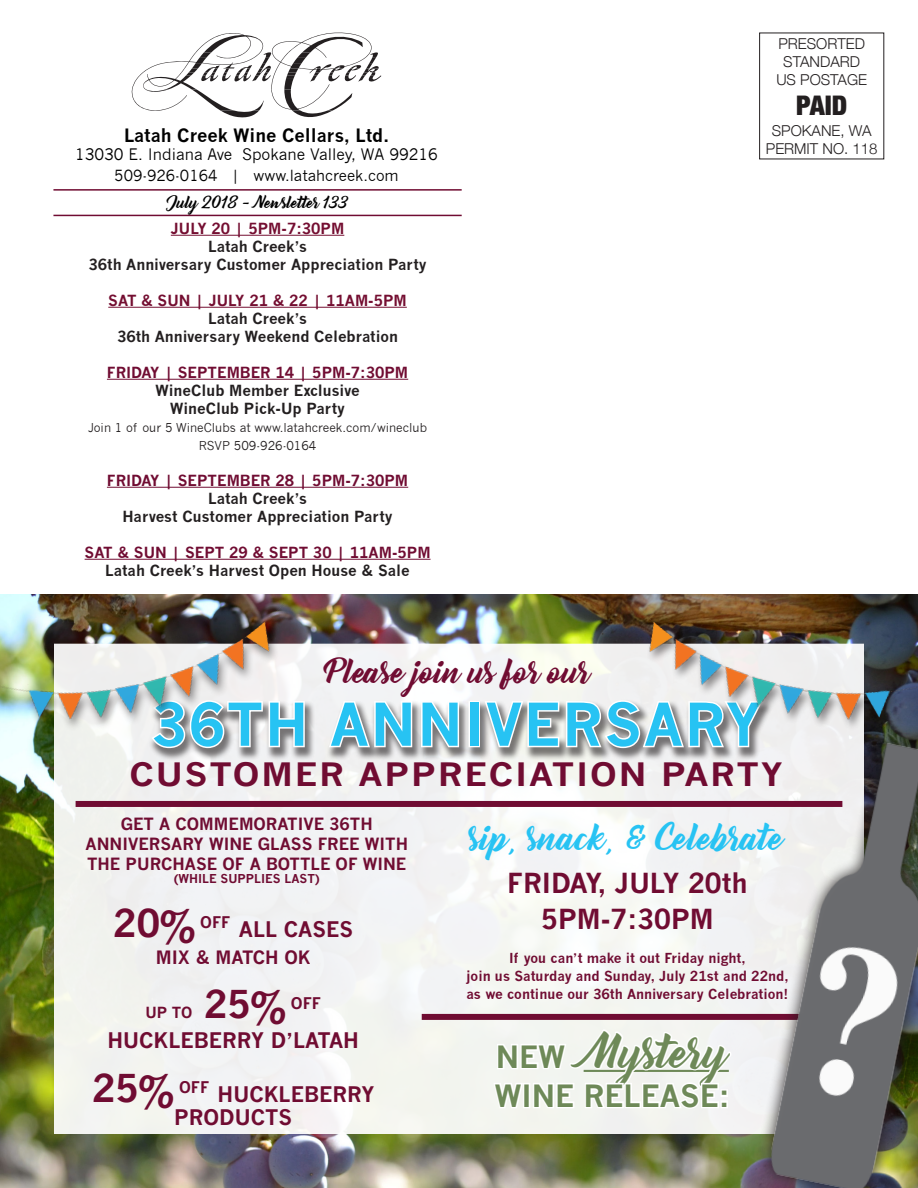
<style>
.page{position:relative;width:918px;height:1188px;background:#fff}
.page>*{position:absolute;margin:0;border:0;box-sizing:border-box;transform-origin:0 0}
.Headline{font:700 57.75px "News Gothic";letter-spacing:.03em;color:#27c3f3}
.Headline-2{font:42px "Bernadette";color:#6e8958}
.Headline-3{font:700 37.5px "News Gothic";color:#700c32}
.Headline-4{font:33px "Bernadette";color:#27c3f3}
.Headline-5{font:700 31.5px "News Gothic";letter-spacing:.05em;color:#700c32;scale:1.13 1}
.Headline-6{font:30px "Bernadette";color:#700c32}
.Headline-7{font:700 30px "News Gothic";color:#6e8958}
.Headline-8{font:700 27px/36px "News Gothic";color:#700c32;text-align:center}
.t1{font:900 condensed 27px "Helvetica Neue";color:#231f20}
.Headline-9{font:700 21px/22.5px "News Gothic";color:#700c32}
.t2{font:700 18px "News Gothic";color:#000}
.Headline-10{font:700 18px "News Gothic";color:#700c32}
.Headline-11{font:700 16.5px/19.8px "News Gothic";color:#700c32;text-align:center}
.Headline-12{font:700 15.75px "News Gothic";color:#700c32}
.t3{font:15.6px "News Gothic";color:#000}
.t4{font:700 15px/18px "News Gothic";color:#231f20;text-align:center}
.Headline-13{font:700 15px "News Gothic";color:#700c32}
.t5{font:300 15px/18px "Helvetica Neue";color:#231f20;text-align:center}
.t6{font:700 15px "News Gothic";color:#740e31}
.t7{font:15px "News Gothic";color:#000}
.Headline-14{font:15px "Bernadette";color:#000}
.t8{font:700 13.5px/18px "News Gothic";color:#700c32;text-align:center}
.t9{font:12px "News Gothic";color:#231f20}
.Headline-15{font:700 12px "News Gothic";color:#700c32}
.s1{font-family:"News Gothic";font-weight:700;font-size:30px}
</style>
<div class="page">
<svg style="left:132px;top:32px;width:249px;height:86px"></svg>
<img style="left:0;top:594px;width:918px;height:594px">
<div style="left:54px;top:644px;width:810px;height:490px;background:#f2f3f2"></div>
<hr style="left:171px;top:235px;width:173px;height:1px;background:#740e31">
<hr style="left:108px;top:307px;width:299px;height:1px;background:#740e31">
<hr style="left:107px;top:379px;width:301px;height:1px;background:#700c32">
<hr style="left:107px;top:487px;width:301px;height:1px;background:#700c32">
<hr style="left:85px;top:559px;width:346px;height:1px;background:#700c32">
<div style="left:422px;top:1014px;width:408px;height:6px;background:#700c32"></div>
<svg style="left:492px;top:1019px;width:242px;height:89px"></svg>
<div style="left:721px;top:1089px;width:7px;height:8px;border:3px solid #fff"></div>
<div style="left:721px;top:1100px;width:7px;height:8px;border:3px solid #fff"></div>
<div style="left:148px;top:699px;width:624px;height:62px;background:#231f20;opacity:.6"></div>
<svg style="left:149px;top:699px;width:157px;height:51px"></svg>
<svg style="left:327px;top:700px;width:87px;height:50px"></svg>
<svg style="left:420px;top:700px;width:41px;height:49px"></svg>
<div style="left:469px;top:701px;width:11px;height:46px;border:3px solid #fff"></div>
<svg style="left:483px;top:699px;width:269px;height:51px"></svg>
<div style="left:76px;top:801px;width:766px;height:6px;background:#700c32"></div>
<img style="left:752px;top:747px;width:166px;height:441px">
<hr style="left:53px;top:215px;width:409px;height:1px;background:#700c32">
<hr style="left:53px;top:189px;width:409px;height:2px;background:#700c32">
<img style="left:616px;top:595px;width:302px;height:152px">
<img style="left:0;top:595px;width:302px;height:152px">
<p class="t2" style="left:124px;top:124px;width:266px">Latah Creek Wine Cellars, Ltd.</p>
<p class="t3" style="left:75px;top:146px;width:364px">13030 E. Indiana Ave Spokane Valley, WA 99216</p>
<p class="t7" style="left:114px;top:167px;width:286px">509-926-0164 | www.latahcreek.com</p>
<p class="t6" style="left:171px;top:219px;width:175px">JULY 20 | 5PM-7:30PM</p>
<p class="t4" style="left:88px;top:237px;width:340px">Latah Creek’s<br>36th Anniversary Customer Appreciation Party</p>
<p class="t6" style="left:108px;top:291px;width:300px">SAT &amp; SUN | JULY 21 &amp; 22 | 11AM-5PM</p>
<p class="t4" style="left:117px;top:309px;width:283px">Latah Creek’s<br>36th Anniversary Weekend Celebration</p>
<p class="Headline-13" style="left:107px;top:363px;width:303px">FRIDAY | SEPTEMBER 14 | 5PM-7:30PM</p>
<p class="t4" style="left:156px;top:381px;width:206px">WineClub Member Exclusive</p>
<p class="t4" style="left:170px;top:399px;width:176px">WineClub Pick-Up Party</p>
<p class="t9" style="left:88px;top:421px;width:341px">Join 1 of our 5 WineClubs at www.latahcreek.com/wineclub</p>
<p class="t9" style="left:199px;top:439px;width:119px">RSVP 509-926-0164</p>
<p class="Headline-13" style="left:107px;top:471px;width:303px">FRIDAY | SEPTEMBER 28 | 5PM-7:30PM</p>
<p class="t4" style="left:122px;top:489px;width:272px">Latah Creek’s<br>Harvest Customer Appreciation Party</p>
<p class="Headline-13" style="left:85px;top:543px;width:348px">SAT &amp; SUN | SEPT 29 &amp; SEPT 30 | 11AM-5PM</p>
<p class="t4" style="left:105px;top:561px;width:306px">Latah Creek’s Harvest Open House &amp; Sale</p>
<p class="Headline-14" style="left:167px;top:191px;width:183px">July 2018 - Newsletter 133</p>
<p class="t5" style="left:776px;top:34px;width:92px">PRESORTED<br>STANDARD<br>US POSTAGE</p>
<h3 class="t1" style="left:796px;top:83px;width:53px">PAID</h3>
<p class="t5" style="left:766px;top:120px;width:113px">SPOKANE, WA<br>PERMIT NO. 118</p>
<p class="Headline-6" style="left:327px;top:648px;width:266px">Please join us for our</p>
<p class="Headline" style="left:151px;top:689px;width:612px">36TH ANNIVERSARY</p>
<p class="Headline-5" style="left:129px;top:756px;width:580px">CUSTOMER APPRECIATION PARTY</p>
<p class="Headline-11" style="left:86px;top:814px;width:324px">GET A COMMEMORATIVE 36TH<br>ANNIVERSARY WINE GLASS FREE WITH<br>THE PURCHASE OF A BOTTLE OF WINE</p>
<p class="Headline-15" style="left:174px;top:871px;width:147px">(WHILE SUPPLIES LAST)</p>
<p class="Headline-3" style="left:113px;top:900px;width:84px">20%</p>
<p class="Headline-9" style="left:200px;top:918px;width:155px"><sup>OFF</sup> ALL CASES</p>
<p class="Headline-10" style="left:156px;top:947px;width:156px">MIX &amp; MATCH OK</p>
<p class="Headline-3" style="left:204px;top:981px;width:84px">25%</p>
<p class="Headline-12" style="left:291px;top:994px;width:32px">OFF</p>
<p class="Headline-9" style="left:107px;top:1029px;width:253px">HUCKLEBERRY D’LATAH</p>
<p class="Headline-3" style="left:92px;top:1065px;width:84px">25%</p>
<p class="Headline-9" style="left:174px;top:1083px;width:202px"><sup>OFF</sup> HUCKLEBERRY<br>PRODUCTS</p>
<p class="Headline-13" style="left:145px;top:1004px;width:48px">UP TO</p>
<p class="Headline-4" style="left:470px;top:811px;width:316px">sip, snack, &amp; Celebrate</p>
<p class="Headline-8" style="left:507px;top:865px;width:242px">FRIDAY, JULY 20th<br>5PM-7:30PM</p>
<p class="t8" style="left:466px;top:949px;width:324px">If you can’t make it out Friday night,<br>join us Saturday and Sunday, July 21st and 22nd, as we continue our 36th Anniversary Celebration!</p>
<p class="Headline-2" style="left:496px;top:1019px;width:234px"><span class="s1">NEW</span> Mystery</p>
<p class="Headline-7" style="left:495px;top:1077px;width:236px">WINE RELEASE:</p>
</div>
